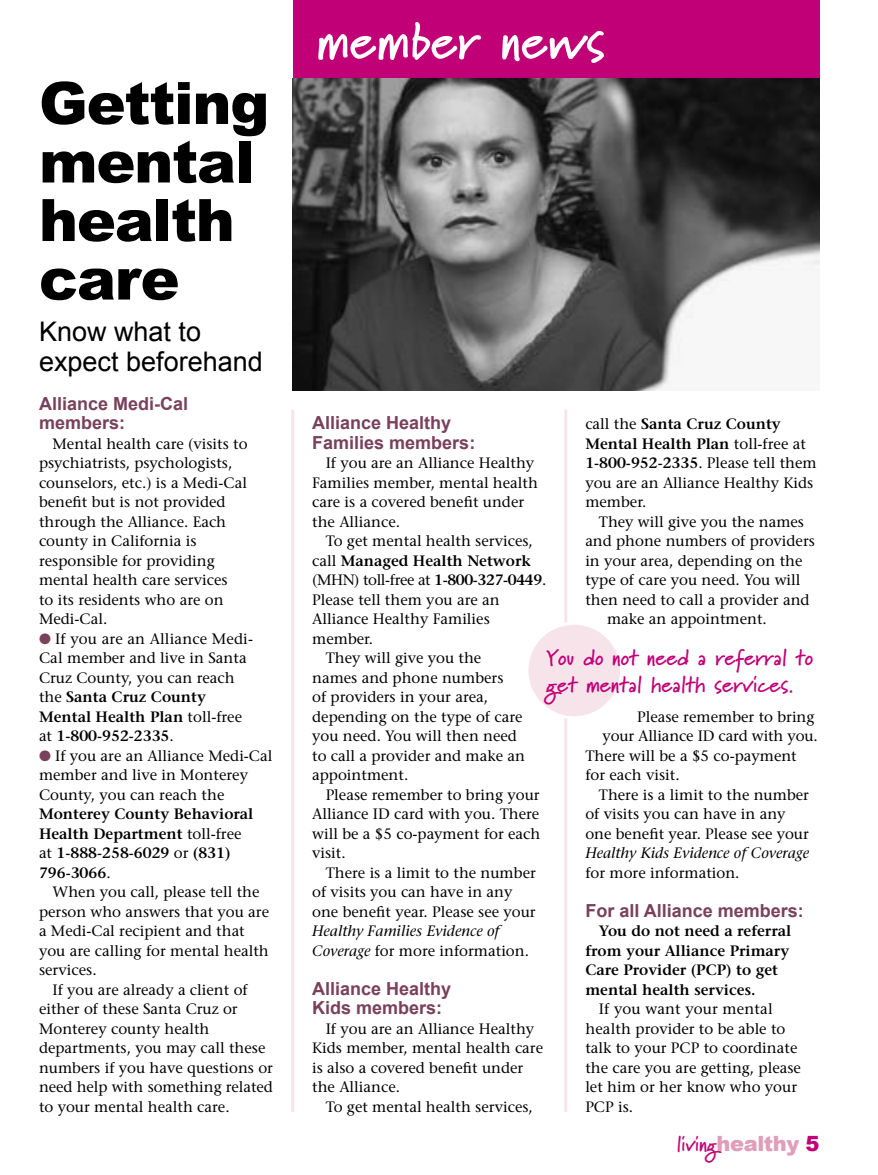
<style>
.page{position:relative;width:878px;height:1175px;background:#fff}
.page>*{position:absolute;margin:0;border:0;box-sizing:border-box;transform-origin:0 0}
.t1{font:900 58.5px/58.5px "Arial";letter-spacing:-.02em;color:#000}
.t2{font:700 54px "Marydale";color:#fff}
.t3{font:27px/29.2px "Arial";color:#000}
.t4{font:700 22.5px/27px "Marydale";color:#c10077}
.t5{font:900 21px "Arial";letter-spacing:-.02em;color:#e09eba}
.t6{font:700 18px/19.5px "Arial";color:#79415b}
.t7{font:15px/19.5px "Stone Serif";color:#000}
.t8{font:600 15px/19.5px "Stone Serif";color:#000}
.t9{font:italic 15px/19.5px "Stone Serif";color:#000}
.t10{font:15px "Stone Serif";letter-spacing:-.025em;color:#000}
.s1{font-weight:600}
.s2{font-weight:400}
.s3{font-style:normal}
.s4{font-family:"Marydale";font-weight:700;color:#c10077}
.s5{color:#c10077}
</style>
<div class="page">
<div style="left:292px;top:0;width:527px;height:78px;background:#c10077"></div>
<img style="left:292px;top:78px;width:527px;height:312px">
<hr style="left:564px;top:410px;width:3px;height:702px;background:#f6e4ea">
<div style="left:527px;top:623px;width:94px;height:94px;background:#f6e4ea;border-radius:50%"></div>
<div style="left:525px;top:621px;width:98px;height:98px;border:3px solid #fff;border-radius:50%"></div>
<hr style="left:291px;top:410px;width:3px;height:702px;background:#f6e4ea">
<h1 class="t1" style="left:39px;top:74px;width:232px">Getting mental health care</h1>
<h3 class="t3" style="left:39px;top:317px;width:225px">Know what to expect beforehand</h3>
<p class="t6" style="left:39px;top:393px;width:151px">Alliance Medi-Cal members:</p>
<p class="t7" style="left:39px;top:434px;width:210px;text-indent:14px">Mental health care (visits to psychiatrists, psychologists, counselors, etc.) is a Medi-Cal benefit but is not provided through the Alliance. Each county in California is responsible for providing mental health care services<br>to its residents who are on<br>Medi-Cal.</p>
<p class="t7" style="left:39px;top:629px;width:215px;text-indent:16px">If you are an Alliance Medi-<br>Cal member and live in Santa<br>Cruz County, you can reach the <span class="s1">Santa Cruz County<br>Mental Health Plan</span> toll-free at <span class="s1">1-800-952-2335</span>.</p>
<p class="t7" style="left:39px;top:746px;width:235px;text-indent:16px">If you are an Alliance Medi-Cal member and live in Monterey<br>County, you can reach the</p>
<p class="t8" style="left:39px;top:804px;width:216px">Monterey County Behavioral<br>Health Department <span class="s2">toll-free at</span> 1-888-258-6029 <span class="s2">or</span> (831)<br>796-3066<span class="s2">.</span></p>
<p class="t7" style="left:39px;top:882px;width:232px;text-indent:14px">When you call, please tell the person who answers that you are a Medi-Cal recipient and that you are calling for mental health services.</p>
<p class="t7" style="left:39px;top:980px;width:235px;text-indent:14px">If you are already a client of either of these Santa Cruz or<br>Monterey county health departments, you may call these numbers if you have questions or need help with something related to your mental health care.</p>
<h2 class="t2" style="left:315px;top:8px;width:291px">member news</h2>
<p class="t6" style="left:312px;top:413px;width:165px">Alliance Healthy<br>Families members:</p>
<p class="t7" style="left:312px;top:453px;width:227px;text-indent:14px">If you are an Alliance Healthy<br>Families member, mental health care is a covered benefit under the Alliance.</p>
<p class="t7" style="left:326px;top:531px;width:209px">To get mental health services,</p>
<p class="t8" style="left:312px;top:551px;width:220px"><span class="s2">call</span> Managed Health Network</p>
<p class="t10" style="left:312px;top:571px;width:236px">(MHN) toll-free at <span class="s1">1-800-327-0449</span>.</p>
<p class="t7" style="left:312px;top:590px;width:189px">Please tell them you are an</p>
<p class="t7" style="left:312px;top:609px;width:179px">Alliance Healthy Families</p>
<p class="t7" style="left:312px;top:629px;width:63px">member.</p>
<p class="t7" style="left:326px;top:648px;width:157px">They will give you the</p>
<p class="t7" style="left:312px;top:668px;width:193px">names and phone numbers</p>
<p class="t7" style="left:312px;top:687px;width:177px">of providers in your area,</p>
<p class="t7" style="left:312px;top:707px;width:212px">depending on the type of care</p>
<p class="t7" style="left:312px;top:726px;width:206px">you need. You will then need</p>
<p class="t7" style="left:312px;top:746px;width:214px">to call a provider and make an</p>
<p class="t7" style="left:312px;top:765px;width:98px">appointment.</p>
<p class="t7" style="left:326px;top:785px;width:215px">Please remember to bring your</p>
<p class="t7" style="left:312px;top:804px;width:229px">Alliance ID card with you. There</p>
<p class="t7" style="left:312px;top:824px;width:230px">will be a $5 co-payment for each</p>
<p class="t7" style="left:312px;top:843px;width:35px">visit.</p>
<p class="t7" style="left:326px;top:863px;width:212px">There is a limit to the number</p>
<p class="t7" style="left:312px;top:882px;width:202px">of visits you can have in any</p>
<p class="t7" style="left:312px;top:902px;width:225px">one benefit year. Please see your</p>
<p class="t9" style="left:312px;top:921px;width:218px">Healthy Families Evidence of<br>Coverage <span class="s3">for more information.</span></p>
<p class="t6" style="left:312px;top:978px;width:141px">Alliance Healthy<br>Kids members:</p>
<p class="t7" style="left:312px;top:1019px;width:232px;text-indent:14px">If you are an Alliance Healthy<br>Kids member, mental health care is also a covered benefit under the Alliance.</p>
<p class="t7" style="left:326px;top:1097px;width:209px">To get mental health services,</p>
<p class="t7" style="left:585px;top:414px;width:233px">call the <span class="s1">Santa Cruz County<br>Mental Health Plan</span> toll-free at<br><span class="s1">1-800-952-2335</span>. Please tell them you are an Alliance Healthy Kids member.</p>
<p class="t7" style="left:598px;top:512px;width:207px">They will give you the names</p>
<p class="t7" style="left:585px;top:531px;width:231px">and phone numbers of providers</p>
<p class="t7" style="left:585px;top:551px;width:219px">in your area, depending on the</p>
<p class="t7" style="left:585px;top:570px;width:217px">type of care you need. You will</p>
<p class="t7" style="left:585px;top:590px;width:226px">then need to call a provider and</p>
<p class="t7" style="left:607px;top:609px;width:161px">make an appointment.</p>
<h3 class="t4" style="left:546px;top:644px;width:268px">You do not need a referral to get mental health services.</h3>
<p class="t7" style="left:637px;top:707px;width:179px">Please remember to bring</p>
<p class="t7" style="left:602px;top:726px;width:217px">your Alliance ID card with you.</p>
<p class="t7" style="left:585px;top:746px;width:213px">There will be a $5 co-payment</p>
<p class="t7" style="left:585px;top:765px;width:96px">for each visit.</p>
<p class="t7" style="left:598px;top:785px;width:212px">There is a limit to the number</p>
<p class="t7" style="left:585px;top:804px;width:202px">of visits you can have in any</p>
<p class="t7" style="left:585px;top:824px;width:225px">one benefit year. Please see your</p>
<p class="t9" style="left:585px;top:843px;width:225px">Healthy Kids Evidence of Coverage</p>
<p class="t7" style="left:585px;top:863px;width:156px">for more information.</p>
<p class="t6" style="left:585px;top:900px;width:220px">For all Alliance members:</p>
<p class="t8" style="left:585px;top:921px;width:207px;text-indent:14px">You do not need a referral from your Alliance Primary<br>Care Provider (PCP) to get mental health services.</p>
<p class="t7" style="left:585px;top:999px;width:217px;text-indent:14px">If you want your mental health provider to be able to talk to your PCP to coordinate the care you are getting, please let him or her know who your<br>PCP is.</p>
<h3 class="t5" style="left:676px;top:1131px;width:144px"><span class="s4">living</span>healthy <span class="s5">5</span></h3>
</div>
